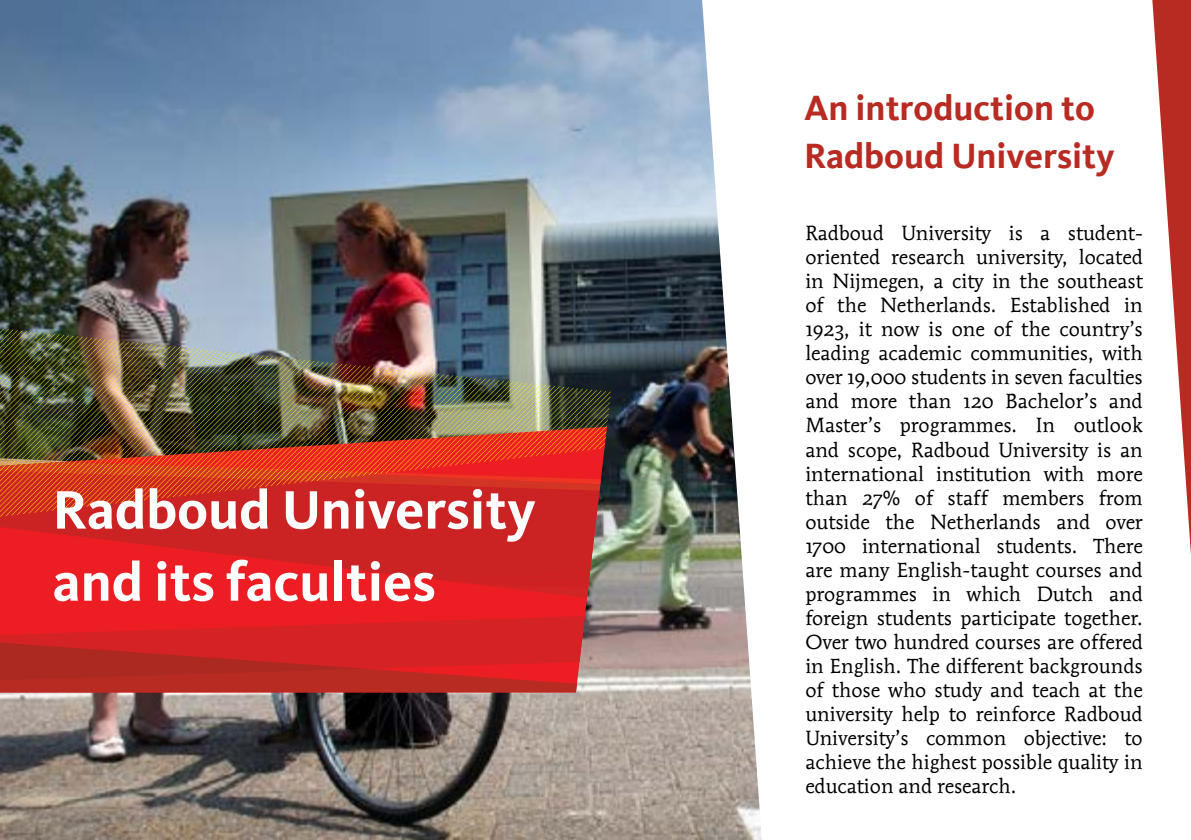
<style>
.page{position:relative;width:1191px;height:840px;background:#fff}
.page>*{position:absolute;margin:0;border:0;box-sizing:border-box;transform-origin:0 0}
.t1{font:700 56px/72px "Kievit";color:#fff}
.t2{font:700 36px/48px "Kievit";color:#b82b22}
.t3{font:20px/24px "Mendoza Roman OSITCTT Book";color:#000;text-align:justify}
</style>
<div class="page">
<img style="left:0;top:0;width:702px;height:839px">
<svg style="left:0;top:516px;width:607px;height:176px;background:#d24547"></svg>
<svg style="left:0;top:615px;width:585px;height:77px;background:#cc2524"></svg>
<div style="left:0;top:516px;width:593px;height:63px;background:#cb2323"></div>
<svg style="left:0;top:527px;width:590px;height:77px;background:#dd1f23"></svg>
<img style="left:0;top:328px;width:611px;height:188px">
<img style="left:702px;top:0;width:60px;height:839px">
<svg style="left:1152px;top:0;width:39px;height:555px"></svg>
<h1 class="t1" style="left:52px;top:473px;width:485px">Radboud University and its faculties</h1>
<h2 class="t2" style="left:804px;top:84px;width:312px">An introduction to<br>Radboud University</h2>
<p class="t3" style="left:805px;top:221px;width:339px">Radboud University is a student&shy;oriented research university, located in Nijmegen, a city in the southeast of the Netherlands. Established in 1923, it now is one of the country’s leading academic communities, with over 19,000 students in seven faculties and more than 120 Bachelor’s and Master’s programmes. In outlook and scope, Radboud University is an international institution with more than 27% of staff members from outside the Netherlands and over 1700 international students. There are many English-taught courses and programmes in which Dutch and foreign students participate together.<br>Over two hundred courses are offered in English. The different backgrounds of those who study and teach at the university help to reinforce Radboud University’s common objective: to achieve the highest possible quality in education and research.</p>
</div>
